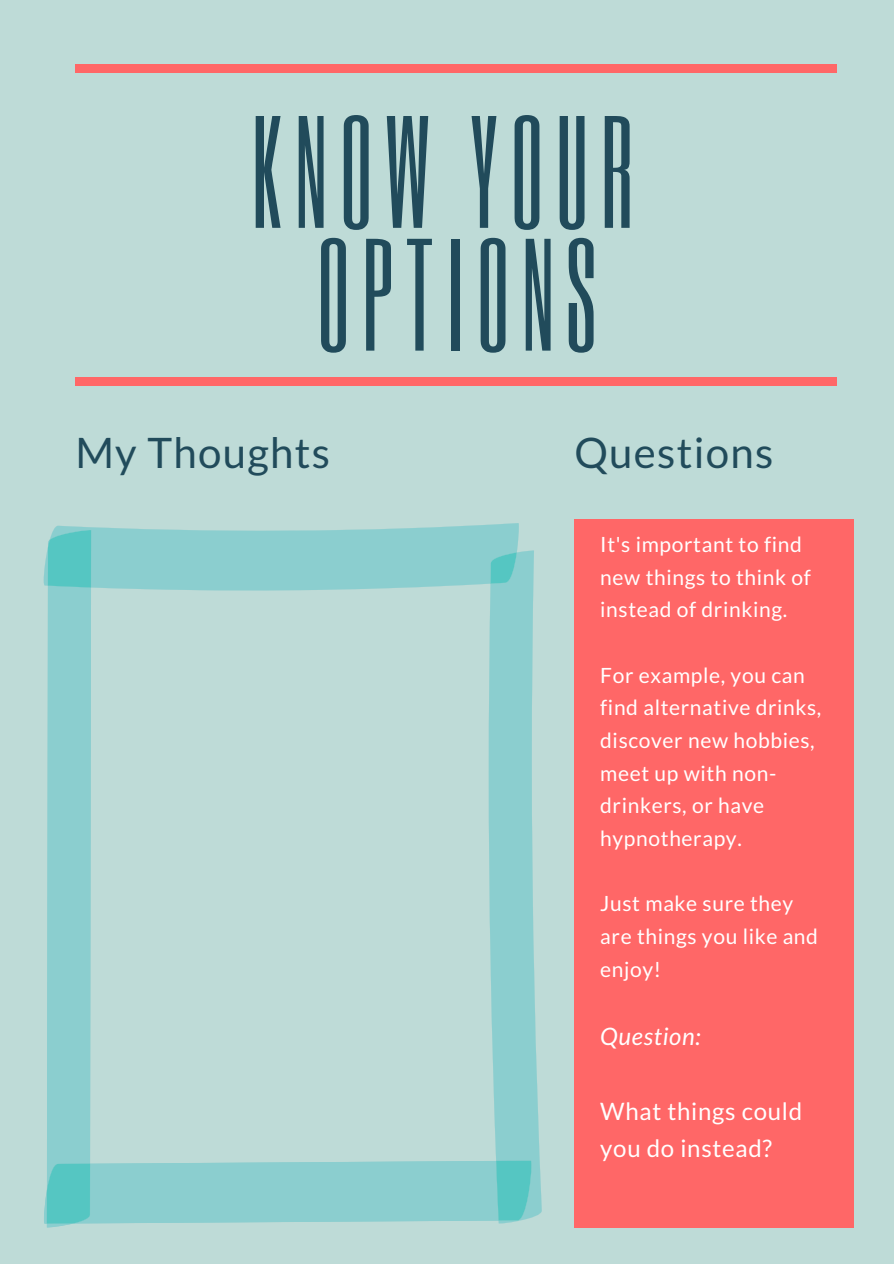
<style>
.page{position:relative;width:894px;height:1264px;background:#fff}
.page>*{position:absolute;margin:0;border:0;box-sizing:border-box;transform-origin:0 0}
.t1{font:132.45px/122.7px "Six Caps";letter-spacing:.09em;color:#214b5b;text-align:center}
.t2{font:42px "Lato";letter-spacing:.03em;color:#214b5b}
.t3{font:24px/37.2px "Lato";letter-spacing:.03em;color:#fff}
.t4{font:italic 24px "Lato";letter-spacing:.03em;color:#fff}
.t5{font:21px/32.7px "Lato";letter-spacing:.03em;color:#fff}
</style>
<div class="page">
<div style="left:0;top:0;width:893px;height:1263px;background:#bedbd7"></div>
<div style="left:75px;top:65px;width:761px;height:7px;background:#ff6767"></div>
<div style="left:574px;top:519px;width:279px;height:708px;background:#ff6767"></div>
<div style="left:75px;top:377px;width:761px;height:8px;background:#ff6767"></div>
<svg style="left:44px;top:523px;width:497px;height:704px"></svg>
<h1 class="t1" style="left:251px;top:107px;width:383px">KNOW YOUR<br>OPTIONS</h1>
<h2 class="t2" style="left:75px;top:427px;width:256px">My Thoughts</h2>
<h2 class="t2" style="left:574px;top:427px;width:200px">Questions</h2>
<p class="t5" style="left:600px;top:527px;width:212px">It's important to find new things to think of instead of drinking.</p>
<p class="t5" style="left:600px;top:658px;width:222px">For example, you can find alternative drinks, discover new hobbies, meet up with non&shy;drinkers, or have hypnotherapy.</p>
<p class="t5" style="left:600px;top:886px;width:219px">Just make sure they are things you like and enjoy!</p>
<p class="t4" style="left:600px;top:1021px;width:102px">Question:</p>
<p class="t3" style="left:600px;top:1091px;width:203px">What things could you do instead?</p>
</div>
